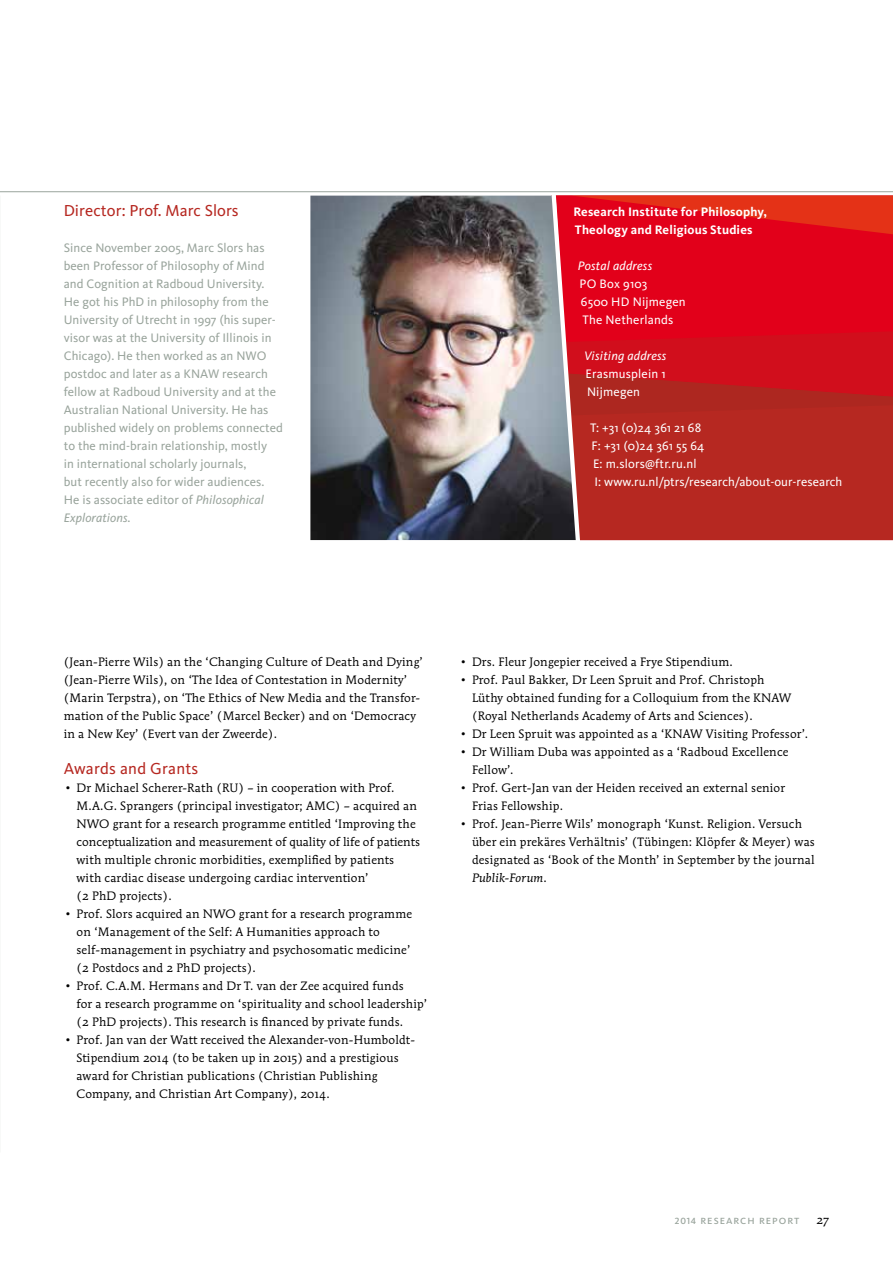
<style>
.page{position:relative;width:893px;height:1263px;background:#fff}
.page>*{position:absolute;margin:0;border:0;box-sizing:border-box;transform-origin:0 0}
.t1{font:16.5px "Kievit";letter-spacing:.005em;color:#b62821}
.t2{font:12.75px/18px "Kievit";letter-spacing:.005em;color:#99a49c}
.t3{font:12.75px/18px "Kievit";letter-spacing:.015em;color:#fff}
.t4{font:700 12.75px/18px "Kievit";letter-spacing:.015em;color:#fff}
.t5{font:italic 12.75px "Kievit";letter-spacing:.015em;color:#fff}
.t6{font:12px/18px "Mendoza Rom ITC Book OS";letter-spacing:.015em;color:#000}
.t7{font:12px "Kievit Book SC";letter-spacing:.08em;color:#99a49c}
.t8{font:12px "Mendoza Rom ITC Book Ital OS";letter-spacing:.015em;color:#000}
.s1{font-style:italic}
.s2{font-family:"Mendoza Rom ITC Book OS"}
.s3{font-family:"Kievit Medium SC";font-size:9.3px}
</style>
<div class="page">
<hr style="left:0;top:191px;width:893px;height:1px;background:#99a49c">
<img style="left:310px;top:196px;width:241px;height:344px">
<svg style="left:551px;top:195px;width:342px;height:346px;background:#c91d24"></svg>
<h1 class="t1" style="left:64px;top:201px;width:176px">Director: Prof. Marc Slors</h1>
<p class="t2" style="left:64px;top:239px;width:221px">Since November 2005, Marc Slors has been Professor of Philosophy of Mind and Cognition at Radboud University.<br>He got his PhD in philosophy from the University of Utrecht in 1997 (his super&shy;visor was at the University of Illinois in Chicago). He then worked as an NWO postdoc and later as a KNAW research fellow at Radboud University and at the Australian National University. He has published widely on problems connected to the mind-brain relationship, mostly<br>in international scholarly journals,<br>but recently also for wider audiences.<br>He is associate editor of <span class="s1">Philosophical Explorations</span>.</p>
<p class="t4" style="left:573px;top:203px;width:195px">Research Institute for Philosophy,<br>Theology and Religious Studies</p>
<p class="t5" style="left:578px;top:258px;width:76px">Postal address</p>
<p class="t3" style="left:579px;top:275px;width:108px">PO Box 9103<br>6500 HD Nijmegen<br>The Netherlands</p>
<p class="t5" style="left:584px;top:348px;width:84px">Visiting address</p>
<p class="t3" style="left:585px;top:365px;width:82px">Erasmusplein 1<br>Nijmegen</p>
<p class="t3" style="left:590px;top:419px;width:254px">T: +31 (0)24 361 21 68<br>F: +31 (0)24 361 55 64<br>E: m.slors@ftr.ru.nl<br>I: www.ru.nl/ptrs/research/about-our-research</p>
<p class="t6" style="left:64px;top:653px;width:361px">(Jean-Pierre Wils) an the ‘Changing Culture of Death and Dying’ (Jean-Pierre Wils), on ‘The Idea of Contestation in Modernity’ (Marin Terpstra), on ‘The Ethics of New Media and the Transfor&shy;mation of the Public Space’ (Marcel Becker) and on ‘Democracy in a New Key’ (Evert van der Zweerde).</p>
<h1 class="t1" style="left:64px;top:759px;width:136px">Awards and Grants</h1>
<p class="t6" style="left:77px;top:779px;width:345px;text-indent:-13px">• Dr Michael Scherer-Rath (RU) – in cooperation with Prof.<br>M.A.G. Sprangers (principal investigator; AMC) – acquired an NWO grant for a research programme entitled ‘Improving the conceptualization and measurement of quality of life of patients with multiple chronic morbidities, exemplified by patients with cardiac disease undergoing cardiac intervention’<br>(2 PhD projects).</p>
<p class="t6" style="left:77px;top:905px;width:337px;text-indent:-13px">• Prof. Slors acquired an NWO grant for a research programme on ‘Management of the Self: A Humanities approach to self-management in psychiatry and psychosomatic medicine’ (2 Postdocs and 2 PhD projects).</p>
<p class="t6" style="left:77px;top:977px;width:352px;text-indent:-13px">• Prof. C.A.M. Hermans and Dr T. van der Zee acquired funds<br>for a research programme on ‘spirituality and school leadership’ (2 PhD projects). This research is financed by private funds.</p>
<p class="t6" style="left:77px;top:1031px;width:340px;text-indent:-13px">• Prof. Jan van der Watt received the Alexander-von-Humboldt-Stipendium 2014 (to be taken up in 2015) and a prestigious award for Christian publications (Christian Publishing Company, and Christian Art Company), 2014.</p>
<p class="t6" style="left:459px;top:653px;width:275px">• Drs. Fleur Jongepier received a Frye Stipendium.</p>
<p class="t6" style="left:472px;top:671px;width:321px;text-indent:-13px">• Prof. Paul Bakker, Dr Leen Spruit and Prof. Christoph<br>Lüthy obtained funding for a Colloquium from the KNAW (Royal Netherlands Academy of Arts and Sciences).</p>
<p class="t6" style="left:459px;top:725px;width:350px">• Dr Leen Spruit was appointed as a ‘KNAW Visiting Professor’.</p>
<p class="t6" style="left:472px;top:743px;width:318px;text-indent:-13px">• Dr William Duba was appointed as a ‘Radboud Excellence<br>Fellow’.</p>
<p class="t6" style="left:472px;top:779px;width:315px;text-indent:-13px">• Prof. Gert-Jan van der Heiden received an external senior<br>Frias Fellowship.</p>
<p class="t6" style="left:472px;top:815px;width:344px;text-indent:-13px">• Prof. Jean-Pierre Wils’ monograph ‘Kunst. Religion. Versuch über ein prekäres Verhältnis’ (Tübingen: Klöpfer &amp; Meyer) was designated as ‘Book of the Month’ in September by the journal</p>
<p class="t8" style="left:472px;top:870px;width:76px">Publik-Forum<span class="s2">.</span></p>
<p class="t7" style="left:675px;top:1213px;width:126px"><span class="s3">2014</span> research report</p>
<p class="t6" style="left:817px;top:1211px;width:14px">27</p>
</div>
